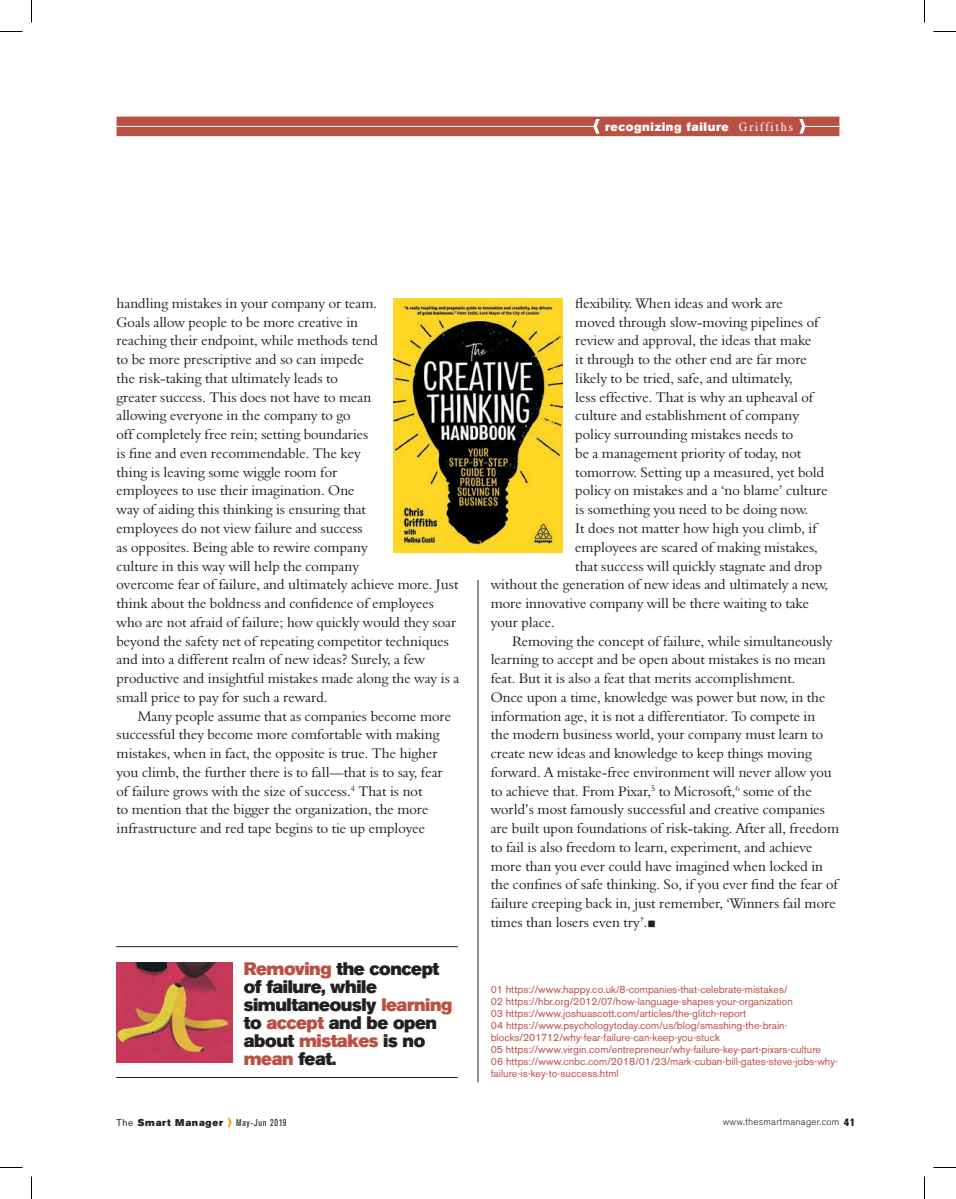
<style>
.page{position:relative;width:956px;height:1199px;background:#fff}
.page>*{position:absolute;margin:0;border:0;box-sizing:border-box;transform-origin:0 0}
.t1{font:18px/18px "Akzidenz Grotesk BE Super";letter-spacing:-.025em;color:#231f20}
.t2{font:14.25px/18.8px "Aldine 401 BT Roman A";color:#231f20}
.t3{font:12px "Akzidenz Grotesk BE Super";letter-spacing:.05em;color:#fff}
.t4{font:10.5px/12px "Akzidenz Grotesk BE";color:#ba5043}
.t5{font:300 9.75px "Akzidenz Grotesk BE";letter-spacing:.025em;color:#231f20}
.t6{font:9.75px "Akzidenz Grotesk BE Super";letter-spacing:.075em;color:#231f20}
.t7{font:condensed 9.75px "Akzidenz Grotesk BE";letter-spacing:.075em;color:#231f20}
.s1{font-family:"Aldine 721 BT";font-weight:300}
.s2{color:#ba5043}
.s3{font-family:"Akzidenz Grotesk BE"}
.s4{font-weight:800;font-size:10.5px}
</style>
<div class="page">
<div style="left:117px;top:117px;width:722px;height:19px;background:#ba5043"></div>
<svg style="left:799px;top:119px;width:8px;height:15px"></svg>
<hr style="left:804px;top:126px;width:35px;height:1px;background:#fff">
<hr style="left:117px;top:126px;width:477px;height:1px;background:#fff">
<svg style="left:592px;top:119px;width:8px;height:15px"></svg>
<svg style="left:227px;top:1117px;width:5px;height:10px"></svg>
<hr style="left:116px;top:946px;width:342px;height:1px;background:#231f20">
<hr style="left:116px;top:1077px;width:342px;height:1px;background:#231f20">
<img style="left:116px;top:962px;width:117px;height:100px">
<hr style="left:478px;top:580px;width:1px;height:502px;background:#231f20">
<img style="left:393px;top:298px;width:170px;height:254px">
<svg style="left:0;top:31px;width:22px;height:1px"></svg>
<svg style="left:933px;top:31px;width:23px;height:1px"></svg>
<svg style="left:0;top:1167px;width:22px;height:1px"></svg>
<svg style="left:933px;top:1167px;width:23px;height:1px"></svg>
<svg style="left:31px;top:0;width:1px;height:22px"></svg>
<svg style="left:31px;top:1176px;width:1px;height:22px"></svg>
<svg style="left:924px;top:0;width:1px;height:22px"></svg>
<svg style="left:924px;top:1176px;width:1px;height:22px"></svg>
<p class="t3" style="left:605px;top:120px;width:189px">recognizing failure <span class="s1">Griffiths</span></p>
<p class="t2" style="left:117px;top:293px;width:344px">handling mistakes in your company or team.<br>Goals allow people to be more creative in<br>reaching their endpoint, while methods tend<br>to be more prescriptive and so can impede<br>the risk-taking that ultimately leads to<br>greater success. This does not have to mean<br>allowing everyone in the company to go<br>off completely free rein; setting boundaries<br>is fine and even recommendable. The key<br>thing is leaving some wiggle room for<br>employees to use their imagination. One<br>way of aiding this thinking is ensuring that<br>employees do not view failure and success<br>as opposites. Being able to rewire company<br>culture in this way will help the company<br>overcome fear of failure, and ultimately achieve more. Just think about the boldness and confidence of employees who are not afraid of failure; how quickly would they soar beyond the safety net of repeating competitor techniques and into a different realm of new ideas? Surely, a few productive and insightful mistakes made along the way is a small price to pay for such a reward.</p>
<p class="t2" style="left:117px;top:706px;width:336px;text-indent:21px">Many people assume that as companies become more successful they become more comfortable with making mistakes, when in fact, the opposite is true. The higher you climb, the further there is to fall—that is to say, fear of failure grows with the size of success.<sup>4</sup> That is not<br>to mention that the bigger the organization, the more infrastructure and red tape begins to tie up employee</p>
<p class="t1" style="left:244px;top:959px;width:210px"><span class="s2">Removing</span> the concept of failure, while simultaneously <span class="s2">learning </span>to <span class="s2">accept</span> and be open about <span class="s2">mistakes</span> is no <span class="s2">mean</span> feat.</p>
<p class="t2" style="left:575px;top:293px;width:209px">flexibility. When ideas and work are</p>
<p class="t2" style="left:575px;top:312px;width:245px">moved through slow-moving pipelines of</p>
<p class="t2" style="left:575px;top:331px;width:238px">review and approval, the ideas that make</p>
<p class="t2" style="left:575px;top:350px;width:233px">it through to the other end are far more</p>
<p class="t2" style="left:575px;top:368px;width:219px">likely to be tried, safe, and ultimately,</p>
<p class="t2" style="left:575px;top:387px;width:240px">less effective. That is why an upheaval of</p>
<p class="t2" style="left:575px;top:406px;width:225px">culture and establishment of company</p>
<p class="t2" style="left:575px;top:425px;width:219px">policy surrounding mistakes needs to</p>
<p class="t2" style="left:575px;top:443px;width:227px">be a management priority of today, not</p>
<p class="t2" style="left:575px;top:462px;width:251px">tomorrow. Setting up a measured, yet bold</p>
<p class="t2" style="left:575px;top:481px;width:254px">policy on mistakes and a ‘no blame’ culture</p>
<p class="t2" style="left:575px;top:500px;width:234px">is something you need to be doing now.</p>
<p class="t2" style="left:575px;top:518px;width:243px">It does not matter how high you climb, if</p>
<p class="t2" style="left:575px;top:537px;width:244px">employees are scared of making mistakes,</p>
<p class="t2" style="left:575px;top:556px;width:248px">that success will quickly stagnate and drop</p>
<p class="t2" style="left:491px;top:575px;width:339px">without the generation of new ideas and ultimately a new,</p>
<p class="t2" style="left:491px;top:593px;width:320px">more innovative company will be there waiting to take</p>
<p class="t2" style="left:491px;top:612px;width:65px">your place.</p>
<p class="t2" style="left:512px;top:631px;width:322px">Removing the concept of failure, while simultaneously</p>
<p class="t2" style="left:491px;top:650px;width:337px">learning to accept and be open about mistakes is no mean</p>
<p class="t2" style="left:491px;top:668px;width:306px">feat. But it is also a feat that merits accomplishment.</p>
<p class="t2" style="left:491px;top:687px;width:336px">Once upon a time, knowledge was power but now, in the</p>
<p class="t2" style="left:491px;top:706px;width:326px">information age, it is not a differentiator. To compete in</p>
<p class="t2" style="left:491px;top:725px;width:334px">the modern business world, your company must learn to</p>
<p class="t2" style="left:491px;top:743px;width:323px">create new ideas and knowledge to keep things moving</p>
<p class="t2" style="left:491px;top:762px;width:343px">forward. A mistake-free environment will never allow you</p>
<p class="t2" style="left:491px;top:781px;width:323px">to achieve that. From Pixar,<sup>5</sup> to Microsoft,<sup>6</sup> some of the</p>
<p class="t2" style="left:491px;top:800px;width:336px">world’s most famously successful and creative companies</p>
<p class="t2" style="left:491px;top:818px;width:350px">are built upon foundations of risk-taking. After all, freedom</p>
<p class="t2" style="left:491px;top:837px;width:323px">to fail is also freedom to learn, experiment, and achieve</p>
<p class="t2" style="left:491px;top:856px;width:334px">more than you ever could have imagined when locked in</p>
<p class="t2" style="left:491px;top:875px;width:349px">the confines of safe thinking. So, if you ever find the fear of</p>
<p class="t2" style="left:491px;top:893px;width:346px">failure creeping back in, just remember, ‘Winners fail more</p>
<p class="t2" style="left:491px;top:912px;width:167px">times than losers even try’.■</p>
<p class="t4" style="left:491px;top:983px;width:349px">01 https://www.happy.co.uk/8-companies-that-celebrate-mistakes/<br>02 https://hbr.org/2012/07/how-language-shapes-your-organization<br>03 https://www.joshuascott.com/articles/the-glitch-report<br>04 https://www.psychologytoday.com/us/blog/smashing-the-brain&shy;blocks/201712/why-fear-failure-can-keep-you-stuck<br>05 https://www.virgin.com/entrepreneur/why-failure-key-part-pixars-culture<br>06 https://www.cnbc.com/2018/01/23/mark-cuban-bill-gates-steve-jobs-why&shy;failure-is-key-to-success.html</p>
<p class="t6" style="left:117px;top:1116px;width:108px"><span class="s3">The</span> Smart Manager</p>
<p class="t7" style="left:236px;top:1116px;width:52px">May-Jun 2019</p>
<p class="t5" style="left:723px;top:1116px;width:134px">www.thesmartmanager.com <span class="s4">41</span></p>
</div>
